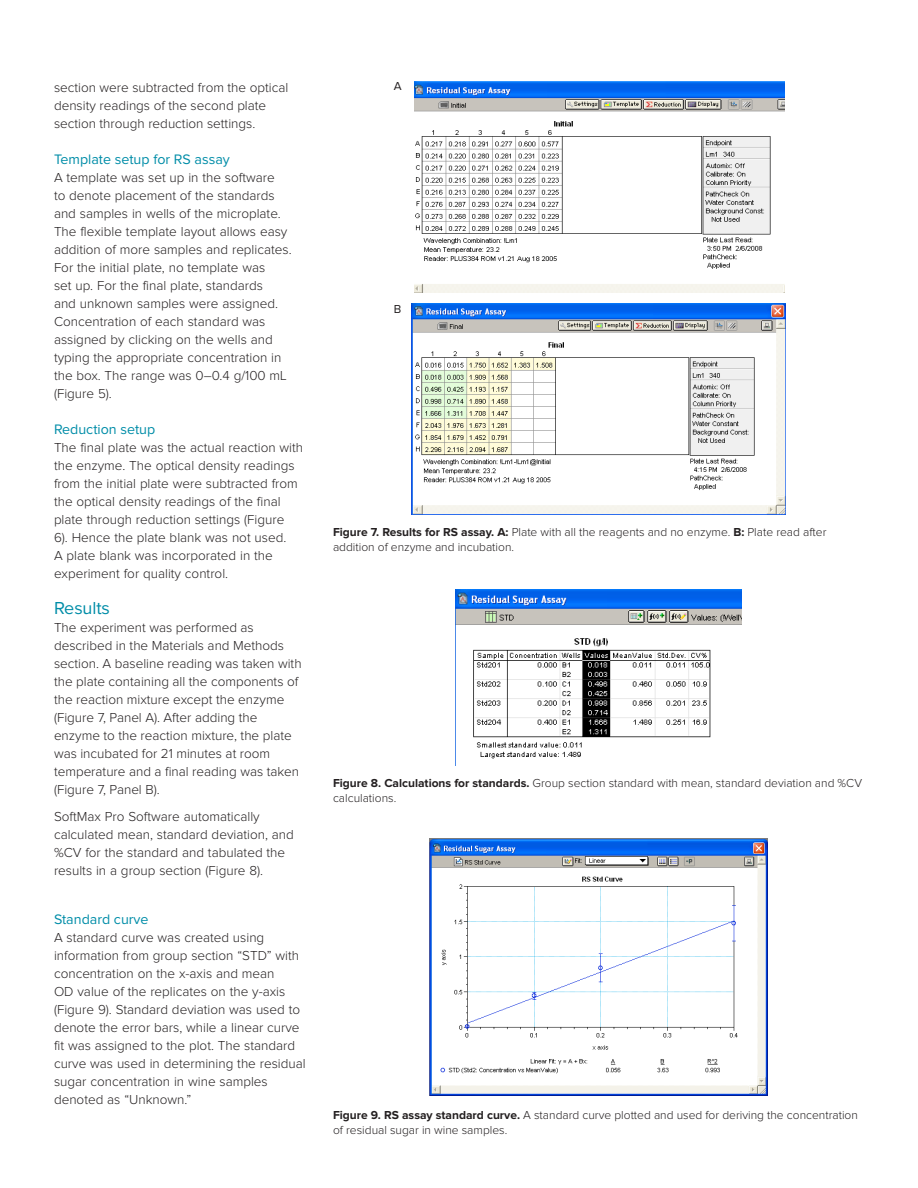
<style>
.page{position:relative;width:918px;height:1188px;background:#fff}
.page>*{position:absolute;margin:0;border:0;box-sizing:border-box;transform-origin:0 0}
.Body_Copy_Heading{font:18px "Proxima Nova";letter-spacing:-.005em;color:#008da8}
.Heading{font:14.25px "Proxima Nova";color:#008da8}
.Body{font:300 13.5px/18px "Proxima Nova";color:#231f20}
.t1{font:300 12px/15px "Proxima Nova";color:#231f20}
.t2{font:12px "Proxima Nova";color:#231f20}
.s1{font-weight:700}
</style>
<div class="page">
<img style="left:412px;top:303px;width:373px;height:212px">
<img style="left:415px;top:81px;width:369px;height:212px">
<img style="left:455px;top:590px;width:287px;height:176px">
<img style="left:429px;top:839px;width:339px;height:257px">
<p class="Body" style="left:54px;top:78px;width:236px">section were subtracted from the optical density readings of the second plate section through reduction settings.</p>
<p class="Heading" style="left:54px;top:151px;width:177px">Template setup for RS assay</p>
<p class="Body" style="left:54px;top:168px;width:239px">A template was set up in the software<br>to denote placement of the standards and samples in wells of the microplate.<br>The flexible template layout allows easy addition of more samples and replicates.<br>For the initial plate, no template was<br>set up. For the final plate, standards<br>and unknown samples were assigned.<br>Concentration of each standard was assigned by clicking on the wells and typing the appropriate concentration in the box. The range was 0–0.4 g/100 mL (Figure 5).</p>
<p class="Heading" style="left:54px;top:421px;width:103px">Reduction setup</p>
<p class="Body" style="left:54px;top:438px;width:251px">The final plate was the actual reaction with the enzyme. The optical density readings from the initial plate were subtracted from the optical density readings of the final plate through reduction settings (Figure<br>6). Hence the plate blank was not used.<br>A plate blank was incorporated in the experiment for quality control.</p>
<p class="Body_Copy_Heading" style="left:54px;top:598px;width:58px">Results</p>
<p class="Body" style="left:54px;top:618px;width:249px">The experiment was performed as described in the Materials and Methods section. A baseline reading was taken with the plate containing all the components of the reaction mixture except the enzyme (Figure 7, Panel A). After adding the enzyme to the reaction mixture, the plate was incubated for 21 minutes at room temperature and a final reading was taken (Figure 7, Panel B).</p>
<p class="Body" style="left:54px;top:807px;width:241px">SoftMax Pro Software automatically calculated mean, standard deviation, and %CV for the standard and tabulated the results in a group section (Figure 8).</p>
<p class="Heading" style="left:54px;top:911px;width:96px">Standard curve</p>
<p class="Body" style="left:54px;top:929px;width:253px">A standard curve was created using information from group section “STD” with concentration on the x-axis and mean<br>OD value of the replicates on the y-axis (Figure 9). Standard deviation was used to denote the error bars, while a linear curve fit was assigned to the plot. The standard curve was used in determining the residual sugar concentration in wine samples denoted as “Unknown.”</p>
<p class="t2" style="left:394px;top:80px;width:9px">A</p>
<p class="t2" style="left:394px;top:302px;width:9px">B</p>
<p class="t1" style="left:333px;top:524px;width:495px"><span class="s1">Figure 7. Results for RS assay. A:</span> Plate with all the reagents and no enzyme. <span class="s1">B:</span> Plate read after addition of enzyme and incubation.</p>
<p class="t1" style="left:333px;top:775px;width:531px"><span class="s1">Figure 8. Calculations for standards.</span> Group section standard with mean, standard deviation and %CV calculations.</p>
<p class="t1" style="left:333px;top:1107px;width:526px"><span class="s1">Figure 9. RS assay standard curve.</span> A standard curve plotted and used for deriving the concentration of residual sugar in wine samples.</p>
</div>
